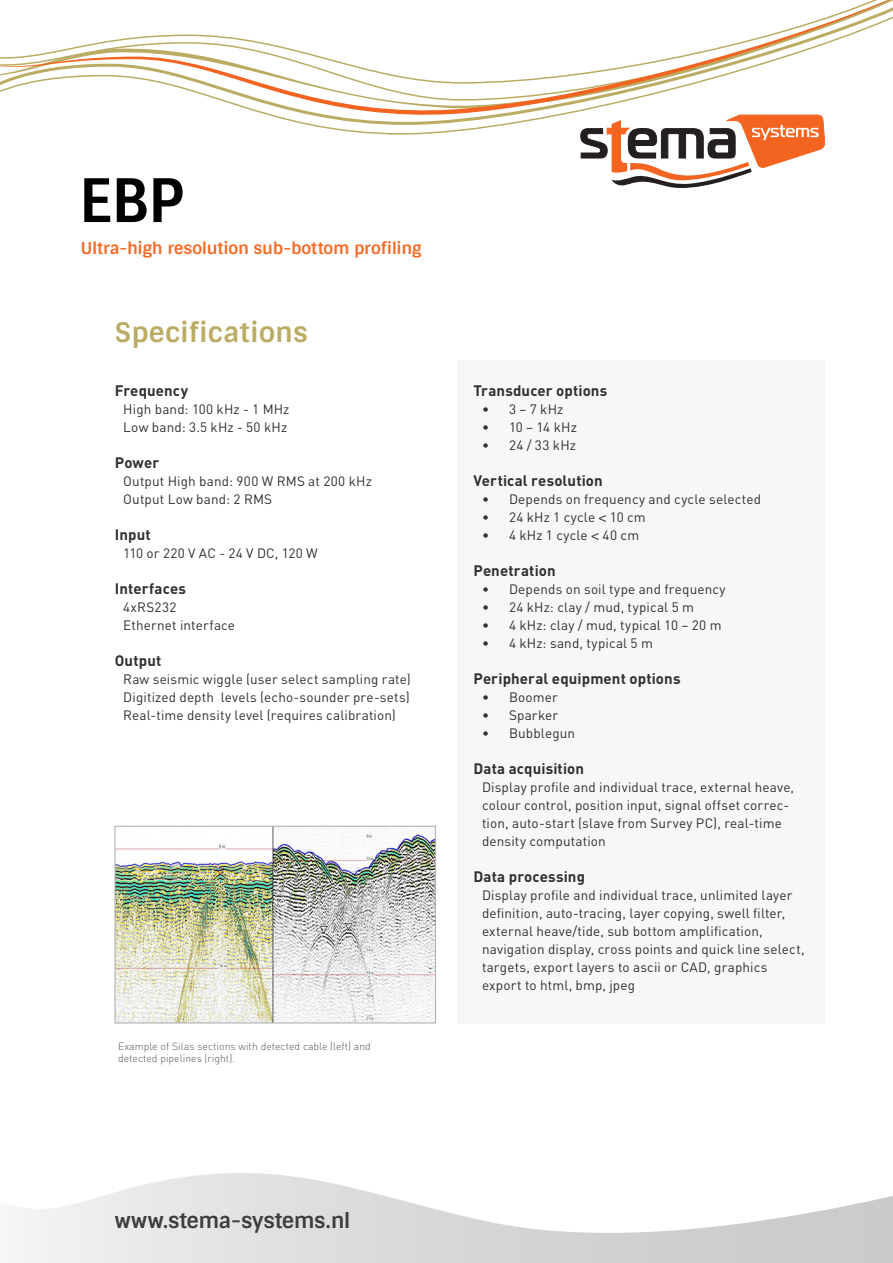
<style>
.page{position:relative;width:893px;height:1263px;background:#fff}
.page>*{position:absolute;margin:0;border:0;box-sizing:border-box;transform-origin:0 0}
.t1{font:700 60px "Sintony";color:#000}
.t2{font:700 27px "Sintony";letter-spacing:.01em;color:#bbac63}
.t3{font:700 21px "Sintony";letter-spacing:-.015em;color:#3e3e3f}
.brood_DIN9_10_5_95{font:700 16.5px "Sintony";letter-spacing:-.01em;color:#f36c28}
.brood_DIN9_10_5_95-2{font:700 15px "DIN";letter-spacing:.01em;color:#312f30}
.brood_DIN9_10_5_95-3{font:13.5px/18px "DIN";letter-spacing:.01em;color:#312f30}
.t4{font:300 10.5px/12px "DIN";color:#57585a}
.s1{font-family:"DIN Alternate";font-weight:700}
</style>
<div class="page">
<svg style="left:13px;top:1173px;width:880px;height:90px"></svg>
<svg style="left:580px;top:135px;width:245px;height:53px"></svg>
<div style="left:457px;top:360px;width:368px;height:663px;background:#f7f7f7"></div>
<img style="left:116px;top:828px;width:318px;height:193px">
<div style="left:114px;top:826px;width:322px;height:197px;border:1px solid #b2b3b7"></div>
<svg style="left:314px;top:126px;width:511px;height:9px"></svg>
<svg style="left:272px;top:116px;width:552px;height:10px"></svg>
<svg style="left:0;top:0;width:893px;height:116px"></svg>
<p class="t1" style="left:79px;top:162px;width:106px">EBP</p>
<p class="brood_DIN9_10_5_95" style="left:81px;top:237px;width:342px">Ultra-high resolution sub-bottom profiling</p>
<p class="t2" style="left:115px;top:315px;width:195px">Specifications</p>
<p class="brood_DIN9_10_5_95-2" style="left:115px;top:381px;width:75px">Frequency</p>
<p class="brood_DIN9_10_5_95-3" style="left:123px;top:400px;width:168px">High band: 100 kHz - 1 MHz<br>Low band: 3.5 kHz - 50 kHz</p>
<p class="brood_DIN9_10_5_95-2" style="left:115px;top:453px;width:46px">Power</p>
<p class="brood_DIN9_10_5_95-3" style="left:123px;top:472px;width:250px">Output High band: 900 W RMS at 200 kHz<br>Output Low band: 2 RMS</p>
<p class="brood_DIN9_10_5_95-2" style="left:115px;top:525px;width:37px">Input</p>
<p class="brood_DIN9_10_5_95-3" style="left:123px;top:544px;width:196px">110 or 220 V AC - 24 V DC, 120 W</p>
<p class="brood_DIN9_10_5_95-2" style="left:115px;top:579px;width:73px">Interfaces</p>
<p class="brood_DIN9_10_5_95-3" style="left:123px;top:598px;width:55px">4xRS232</p>
<p class="brood_DIN9_10_5_95-3" style="left:123px;top:616px;width:113px">Ethernet interface</p>
<p class="brood_DIN9_10_5_95-2" style="left:115px;top:651px;width:48px">Output</p>
<p class="brood_DIN9_10_5_95-3" style="left:123px;top:670px;width:289px;text-align:justify">Raw seismic wiggle (user select sampling rate)<br>Digitized depth levels (echo-sounder pre-sets)<br>Real-time density level (requires calibration)</p>
<p class="t4" style="left:118px;top:1040px;width:254px">Example of Silas sections with detected cable (left) and detected pipelines (right).</p>
<p class="brood_DIN9_10_5_95-2" style="left:473px;top:381px;width:135px">Transducer options</p>
<p class="brood_DIN9_10_5_95-3" style="left:482px;top:400px;width:83px">• 3 – 7 kHz</p>
<p class="brood_DIN9_10_5_95-3" style="left:482px;top:418px;width:96px">• 10 – 14 kHz</p>
<p class="brood_DIN9_10_5_95-3" style="left:482px;top:436px;width:96px">• 24 / 33 kHz</p>
<p class="brood_DIN9_10_5_95-2" style="left:473px;top:471px;width:131px">Vertical resolution</p>
<p class="brood_DIN9_10_5_95-3" style="left:482px;top:490px;width:281px">• Depends on frequency and cycle selected</p>
<p class="brood_DIN9_10_5_95-3" style="left:482px;top:508px;width:165px">• 24 kHz 1 cycle <span class="s1">&lt;</span> 10 cm</p>
<p class="brood_DIN9_10_5_95-3" style="left:482px;top:526px;width:159px">• 4 kHz 1 cycle <span class="s1">&lt;</span> 40 cm</p>
<p class="brood_DIN9_10_5_95-2" style="left:473px;top:561px;width:84px">Penetration</p>
<p class="brood_DIN9_10_5_95-3" style="left:482px;top:580px;width:245px">• Depends on soil type and frequency</p>
<p class="brood_DIN9_10_5_95-3" style="left:482px;top:598px;width:213px">• 24 kHz: clay / mud, typical 5 m</p>
<p class="brood_DIN9_10_5_95-3" style="left:482px;top:616px;width:241px">• 4 kHz: clay / mud, typical 10 – 20 m</p>
<p class="brood_DIN9_10_5_95-3" style="left:482px;top:634px;width:172px">• 4 kHz: sand, typical 5 m</p>
<p class="brood_DIN9_10_5_95-2" style="left:473px;top:669px;width:209px">Peripheral equipment options</p>
<p class="brood_DIN9_10_5_95-3" style="left:482px;top:688px;width:77px">• Boomer</p>
<p class="brood_DIN9_10_5_95-3" style="left:482px;top:706px;width:78px">• Sparker</p>
<p class="brood_DIN9_10_5_95-3" style="left:482px;top:724px;width:95px">• Bubblegun</p>
<p class="brood_DIN9_10_5_95-2" style="left:473px;top:759px;width:112px">Data acquisition</p>
<p class="brood_DIN9_10_5_95-3" style="left:482px;top:778px;width:314px">Display profile and individual trace, external heave, colour control, position input, signal offset correc&shy;tion, auto-start (slave from Survey PC), real-time density computation</p>
<p class="brood_DIN9_10_5_95-2" style="left:473px;top:867px;width:113px">Data processing</p>
<p class="brood_DIN9_10_5_95-3" style="left:482px;top:886px;width:324px">Display profile and individual trace, unlimited layer definition, auto-tracing, layer copying, swell filter, external heave/tide, sub bottom amplification, navigation display, cross points and quick line select, targets, export layers to ascii or CAD, graphics export to html, bmp, jpeg</p>
<h3 class="t3" style="left:115px;top:1207px;width:237px">www.stema-systems.nl</h3>
</div>
